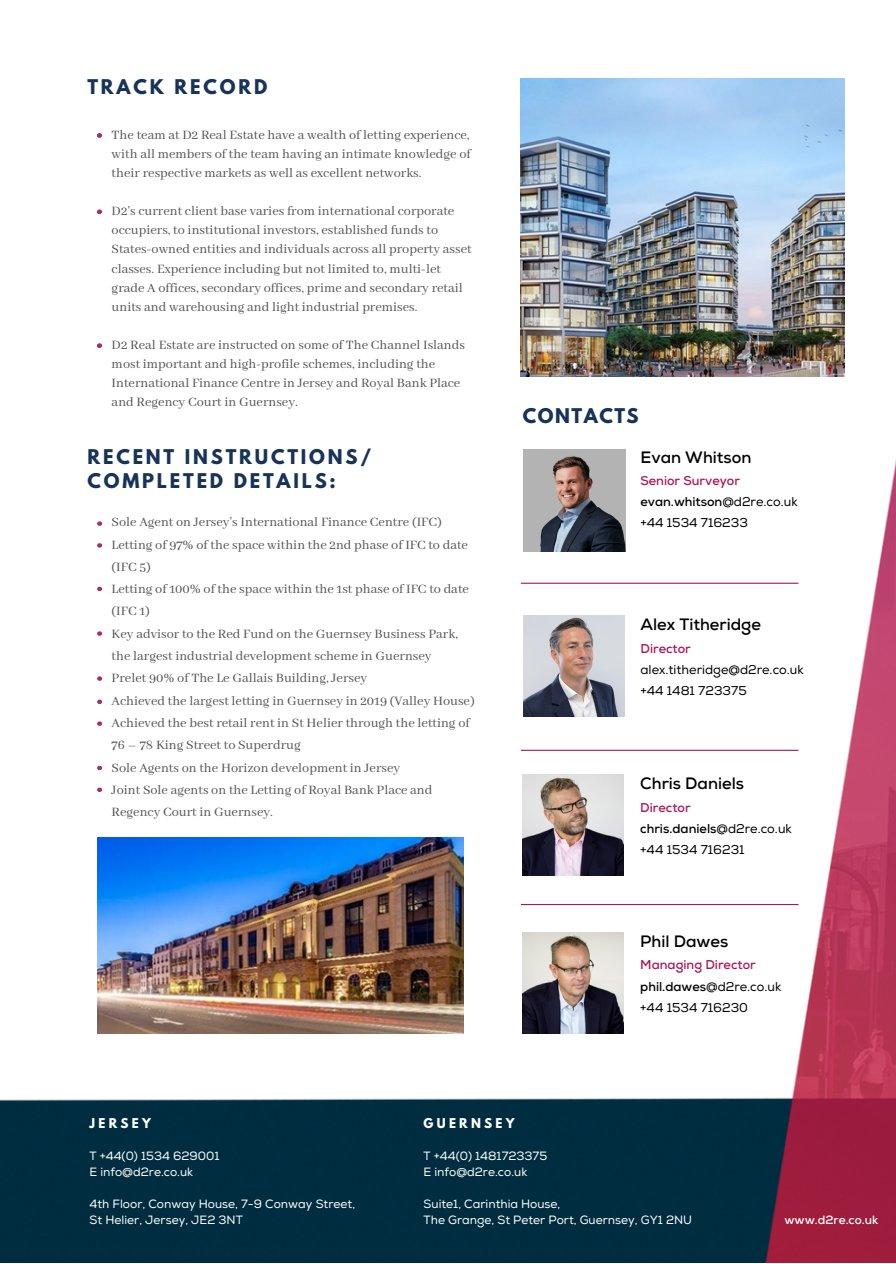
<style>
.page{position:relative;width:896px;height:1264px;background:#fff}
.page>*{position:absolute;margin:0;border:0;box-sizing:border-box;transform-origin:0 0}
.t1{font:700 18px/24.5px "League Spartan";letter-spacing:.155em;color:#173458}
.t2{font:700 18px "League Spartan";letter-spacing:.085em;color:#173458}
.t3{font:700 16.5px "Nexa";color:#000}
.t4{font:14.25px/22.4px "Abhaya Libre";color:#525251}
.t5{font:12.75px/21.1px "Nexa";color:#000}
.t6{font:700 12.75px "Nexa";color:#a9175a}
.t7{font:12px/16px "Nexa";color:#fff}
.t8{font:700 12px "League Spartan";letter-spacing:.275em;color:#fff}
.t9{font:700 12px "Nexa";color:#fff}
.s1{font-weight:700;color:#a9175a}
.s2{font-weight:700}
</style>
<div class="page">
<img style="left:0;top:140px;width:896px;height:1122px">
<img style="left:523px;top:932px;width:101px;height:101px">
<img style="left:523px;top:774px;width:101px;height:101px">
<hr style="left:521px;top:582px;width:277px;height:2px;background:#a9175a">
<hr style="left:521px;top:749px;width:277px;height:2px;background:#a9175a">
<hr style="left:521px;top:904px;width:277px;height:1px;background:#a9175a">
<img style="left:523px;top:615px;width:101px;height:101px">
<img style="left:523px;top:449px;width:102px;height:102px">
<img style="left:97px;top:837px;width:366px;height:196px">
<img style="left:521px;top:79px;width:323px;height:297px">
<svg style="left:97px;top:133px;width:6px;height:5px"></svg>
<svg style="left:97px;top:209px;width:9px;height:5px"></svg>
<svg style="left:97px;top:343px;width:9px;height:5px"></svg>
<div style="left:75px;top:519px;width:33px;height:294px;background:#fff"></div>
<svg style="left:97px;top:521px;width:6px;height:5px"></svg>
<svg style="left:97px;top:543px;width:6px;height:4px"></svg>
<svg style="left:97px;top:586px;width:6px;height:6px"></svg>
<svg style="left:97px;top:631px;width:6px;height:5px"></svg>
<svg style="left:97px;top:676px;width:6px;height:5px"></svg>
<svg style="left:97px;top:699px;width:6px;height:5px"></svg>
<svg style="left:97px;top:721px;width:6px;height:5px"></svg>
<svg style="left:97px;top:765px;width:6px;height:5px"></svg>
<svg style="left:97px;top:787px;width:6px;height:5px"></svg>
<p class="t1" style="left:87px;top:77px;width:181px">TRACK RECORD</p>
<p class="t4" style="left:112px;top:126px;width:360px;line-height:19px;text-align:justify">The team at D2 Real Estate have a wealth of letting experience, with all members of the team having an intimate knowledge of their respective markets as well as excellent networks.</p>
<p class="t4" style="left:112px;top:202px;width:361px;line-height:19px">D2’s current client base varies from international corporate occupiers, to institutional investors, established funds to States-owned entities and individuals across all property asset classes. Experience including but not limited to, multi-let grade A offices, secondary offices, prime and secondary retail units and warehousing and light industrial premises.</p>
<p class="t4" style="left:112px;top:336px;width:355px;line-height:19px">D2 Real Estate are instructed on some of The Channel Islands most important and high-profile schemes, including the International Finance Centre in Jersey and Royal Bank Place and Regency Court in Guernsey.</p>
<p class="t1" style="left:87px;top:446px;width:285px">RECENT INSTRUCTIONS/<br>COMPLETED DETAILS:</p>
<p class="t4" style="left:112px;top:511px;width:365px">Sole Agent on Jersey’s International Finance Centre (IFC)<br>Letting of 97% of the space within the 2nd phase of IFC to date (IFC 5)<br>Letting of 100% of the space within the 1st phase of IFC to date (IFC 1)<br>Key advisor to the Red Fund on the Guernsey Business Park, the largest industrial development scheme in Guernsey<br>Prelet 90% of The Le Gallais Building, Jersey<br>Achieved the largest letting in Guernsey in 2019 (Valley House)<br>Achieved the best retail rent in St Helier through the letting of 76 – 78 King Street to Superdrug<br>Sole Agents on the Horizon development in Jersey<br>Joint Sole agents on the Letting of Royal Bank Place and Regency Court in Guernsey.</p>
<p class="t2" style="left:523px;top:407px;width:117px">CONTACTS</p>
<p class="t3" style="left:640px;top:447px;width:113px">Evan Whitson</p>
<p class="t5" style="left:640px;top:470px;width:159px"><span class="s1">Senior Surveyor </span><span class="s2">evan.whitson</span>@d2re.co.uk +44 1534 716233</p>
<p class="t3" style="left:640px;top:615px;width:122px">Alex Titheridge</p>
<p class="t6" style="left:640px;top:640px;width:52px">Director</p>
<p class="t5" style="left:640px;top:659px;width:165px">alex.titheridge@d2re.co.uk +44 1481 723375</p>
<p class="t3" style="left:640px;top:773px;width:105px">Chris Daniels</p>
<p class="t5" style="left:640px;top:797px;width:153px"><span class="s1">Director </span><span class="s2">chris.daniels</span>@d2re.co.uk +44 1534 716231</p>
<p class="t3" style="left:640px;top:931px;width:90px">Phil Dawes</p>
<p class="t5" style="left:640px;top:954px;width:143px"><span class="s1">Managing Director </span><span class="s2">phil.dawes</span>@d2re.co.uk +44 1534 716230</p>
<p class="t8" style="left:90px;top:1117px;width:63px">JERSEY</p>
<p class="t7" style="left:90px;top:1148px;width:131px">T +44(0) 1534 629001<br>E info@d2re.co.uk</p>
<p class="t7" style="left:90px;top:1195px;width:267px">4th Floor, Conway House, 7-9 Conway Street,<br>St Helier, Jersey, JE2 3NT</p>
<p class="t8" style="left:423px;top:1117px;width:93px">GUERNSEY</p>
<p class="t7" style="left:423px;top:1148px;width:125px">T +44(0) 1481723375<br>E info@d2re.co.uk</p>
<p class="t7" style="left:423px;top:1195px;width:270px">Suite1, Carinthia House,<br>The Grange, St Peter Port, Guernsey, GY1 2NU</p>
<p class="t9" style="left:784px;top:1212px;width:95px">www.d2re.co.uk</p>
</div>
